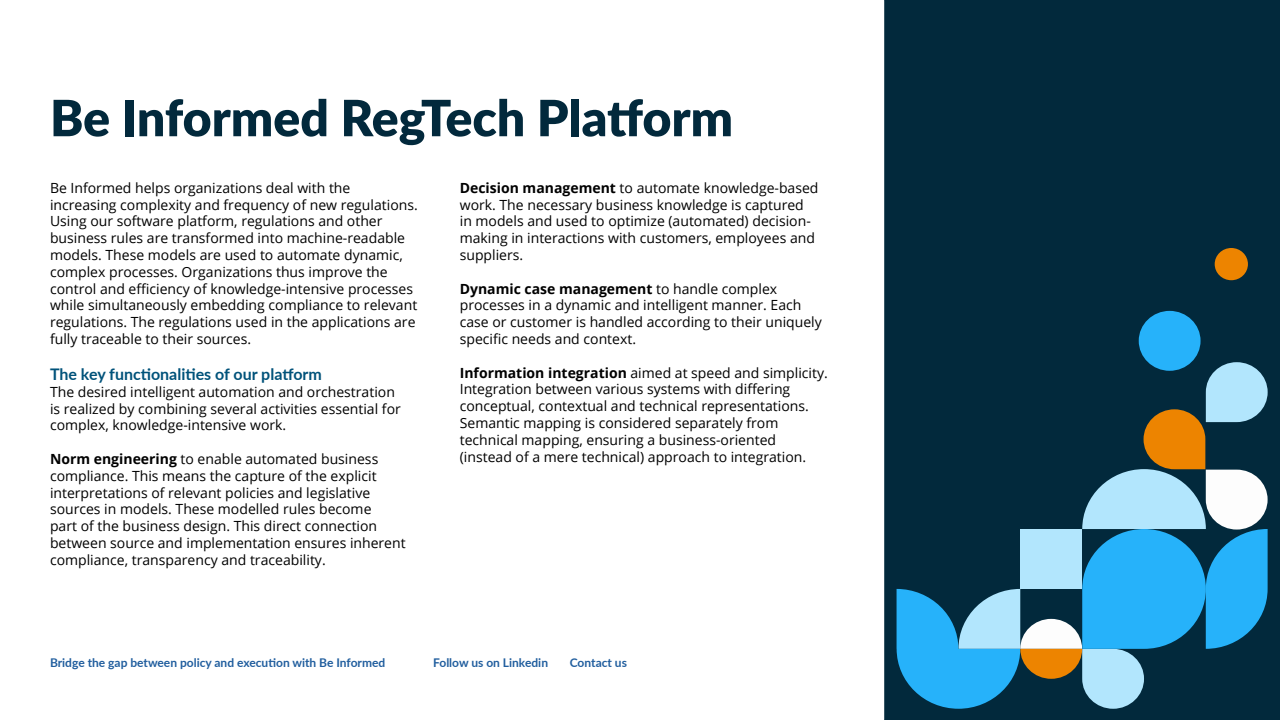
<style>
.page{position:relative;width:1280px;height:720px;background:#fff}
.page>*{position:absolute;margin:0;border:0;box-sizing:border-box;transform-origin:0 0}
.t1{font:900 50px "Lato";color:#02293c}
.t2{font:700 16px "Lato";color:#00527a}
.t3{font:14px/16.8px "Open Sans";color:#000}
.t4{font:700 12px "Lato";color:#215e9e}
.s1{font-weight:700}
</style>
<div class="page">
<div style="left:885px;top:1px;width:394px;height:718px;background:#02293c"></div>
<svg style="left:896px;top:311px;width:371px;height:398px"></svg>
<div style="left:1214px;top:248px;width:34px;height:32px;background:#ed8400;border-radius:50%"></div>
<h1 class="t1" style="left:50px;top:80px;width:684px">Be Informed RegTech Platform</h1>
<p class="t3" style="left:50px;top:181px;width:369px">Be Informed helps organizations deal with the increasing complexity and frequency of new regulations.<br>Using our software platform, regulations and other business rules are transformed into machine-readable models. These models are used to automate dynamic, complex processes. Organizations thus improve the control and efficiency of knowledge-intensive processes while simultaneously embedding compliance to relevant regulations. The regulations used in the applications are fully traceable to their sources.</p>
<p class="t2" style="left:50px;top:362px;width:273px">The key functionalities of our platform</p>
<p class="t3" style="left:50px;top:385px;width:352px">The desired intelligent automation and orchestration is realized by combining several activities essential for complex, knowledge-intensive work.</p>
<p class="t3" style="left:50px;top:452px;width:357px"><span class="s1">Norm engineering</span> to enable automated business compliance. This means the capture of the explicit interpretations of relevant policies and legislative sources in models. These modelled rules become<br>part of the business design. This direct connection between source and implementation ensures inherent compliance, transparency and traceability.</p>
<p class="t3" style="left:460px;top:179px;width:360px"><span class="s1">Decision management</span> to automate knowledge-based work. The necessary business knowledge is captured in models and used to optimize (automated) decision&shy;making in interactions with customers, employees and suppliers.</p>
<p class="t3" style="left:460px;top:281px;width:364px"><span class="s1">Dynamic case management</span> to handle complex processes in a dynamic and intelligent manner. Each case or customer is handled according to their uniquely specific needs and context.</p>
<p class="t3" style="left:460px;top:365px;width:369px"><span class="s1">Information integration</span> aimed at speed and simplicity.<br>Integration between various systems with differing conceptual, contextual and technical representations.<br>Semantic mapping is considered separately from technical mapping, ensuring a business-oriented (instead of a mere technical) approach to integration.</p>
<p class="t4" style="left:50px;top:653px;width:337px">Bridge the gap between policy and execution with Be Informed</p>
<p class="t4" style="left:433px;top:658px;width:116px">Follow us on Linkedin</p>
<p class="t4" style="left:570px;top:658px;width:59px">Contact us</p>
</div>
